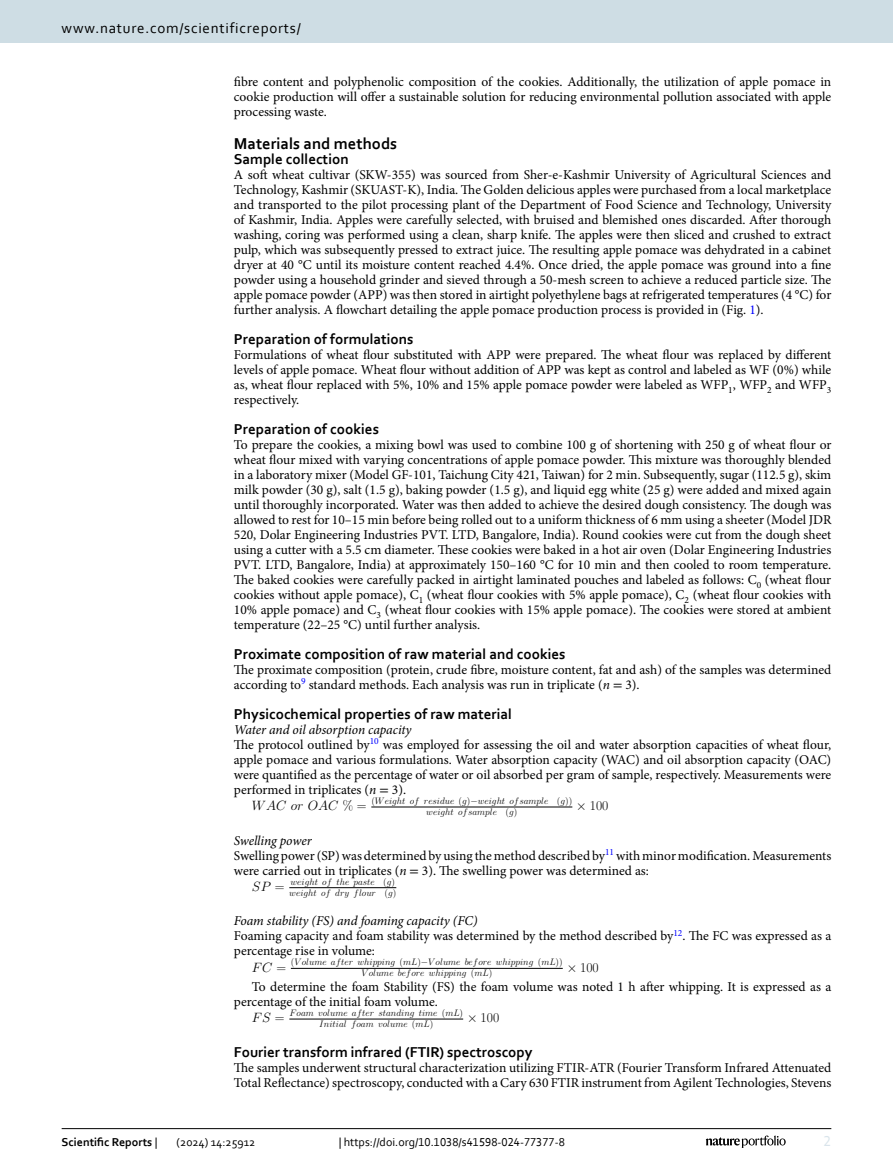
<style>
.page{position:relative;width:893px;height:1174px;background:#fff}
.page>*{position:absolute;margin:0;border:0;box-sizing:border-box;transform-origin:0 0}
.Head_1{font:700 16.5px "Corbel";color:#000}
.Head_2{font:700 15px "Corbel";color:#000}
.t1{font:15px "Corbel";letter-spacing:.05em;color:#000}
.Head_2_After_1{font:700 15px "Corbel";color:#000}
.t2{font:15px "Corbel";color:#d9e4eb}
.Body_Text{font:13.5px/15px "Minion Pro";color:#000;text-align:justify}
.Body_Text_Indent{font:13.5px/15px "Minion Pro";letter-spacing:-.005em;color:#000;text-align:justify}
.Head_3{font:italic 13.5px "Minion Pro";letter-spacing:-.01em;color:#000}
.Head_3_after_2{font:italic 13.5px "Minion Pro";letter-spacing:-.01em;color:#000}
.t3{font:13.5px "CMMI12";letter-spacing:.045em;color:#000}
.t4{font:13.5px "CMR17";color:#000}
.t5{font:12px "Corbel";color:#000}
.t6{font:700 12px "Corbel";color:#000}
.t7{font:9.45px/11.2px "CMMI12";color:#000;text-align:center}
.s1{color:#00f}
.s2{font-style:italic}
.s3{font-family:"STIX"}
.s4{font-family:"CMR17"}
.s5{font-family:"CMR12"}
.s6{font-family:"CMSY10"}
.s7{font-weight:400}
</style>
<div class="page">
<hr style="left:371px;top:806px;width:201px;height:1px;background:#000">
<hr style="left:289px;top:887px;width:107px;height:1px;background:#000">
<hr style="left:291px;top:968px;width:272px;height:1px;background:#000">
<hr style="left:289px;top:1018px;width:174px;height:1px;background:#000">
<hr style="left:62px;top:1128px;width:769px;height:1px;background:#000">
<svg style="left:706px;top:1135px;width:80px;height:12px"></svg>
<div style="left:0;top:0;width:893px;height:43px;background:#cedde4"></div>
<p class="t1" style="left:62px;top:18px;width:241px">www.nature.com/scientificreports/</p>
<p class="Body_Text_Indent" style="left:234px;top:74px;width:599px">fibre content and polyphenolic composition of the cookies. Additionally, the utilization of apple pomace in cookie production will offer a sustainable solution for reducing environmental pollution associated with apple processing waste.</p>
<p class="Head_1" style="left:234px;top:133px;width:165px">Materials and methods</p>
<p class="Head_2_After_1" style="left:234px;top:149px;width:116px">Sample collection</p>
<p class="Body_Text" style="left:234px;top:167px;width:599px">A soft wheat cultivar (SKW-355) was sourced from Sher-e-Kashmir University of Agricultural Sciences and Technology, Kashmir (SKUAST-K), India. The Golden delicious apples were purchased from a local marketplace and transported to the pilot processing plant of the Department of Food Science and Technology, University of Kashmir, India. Apples were carefully selected, with bruised and blemished ones discarded. After thorough washing, coring was performed using a clean, sharp knife. The apples were then sliced and crushed to extract pulp, which was subsequently pressed to extract juice. The resulting apple pomace was dehydrated in a cabinet dryer at 40 °C until its moisture content reached 4.4%. Once dried, the apple pomace was ground into a fine powder using a household grinder and sieved through a 50-mesh screen to achieve a reduced particle size. The apple pomace powder (APP) was then stored in airtight polyethylene bags at refrigerated temperatures (4 °C) for further analysis. A flowchart detailing the apple pomace production process is provided in (Fig. <span class="s1">1</span>).</p>
<p class="Head_2" style="left:234px;top:329px;width:181px">Preparation of formulations</p>
<p class="Body_Text" style="left:234px;top:347px;width:599px">Formulations of wheat flour substituted with APP were prepared. The wheat flour was replaced by different levels of apple pomace. Wheat flour without addition of APP was kept as control and labeled as WF (0%) while as, wheat flour replaced with 5%, 10% and 15% apple pomace powder were labeled as WFP<sub>1</sub>, WFP<sub>2</sub> and WFP<sub>3 </sub>respectively.</p>
<p class="Head_2" style="left:234px;top:419px;width:147px">Preparation of cookies</p>
<p class="Body_Text" style="left:234px;top:437px;width:599px">To prepare the cookies, a mixing bowl was used to combine 100 g of shortening with 250 g of wheat flour or wheat flour mixed with varying concentrations of apple pomace powder. This mixture was thoroughly blended in a laboratory mixer (Model GF-101, Taichung City 421, Taiwan) for 2 min. Subsequently, sugar (112.5 g), skim milk powder (30 g), salt (1.5 g), baking powder (1.5 g), and liquid egg white (25 g) were added and mixed again until thoroughly incorporated. Water was then added to achieve the desired dough consistency. The dough was allowed to rest for 10–15 min before being rolled out to a uniform thickness of 6 mm using a sheeter (Model JDR 520, Dolar Engineering Industries PVT. LTD, Bangalore, India). Round cookies were cut from the dough sheet using a cutter with a 5.5 cm diameter. These cookies were baked in a hot air oven (Dolar Engineering Industries PVT. LTD, Bangalore, India) at approximately 150–160 °C for 10 min and then cooled to room temperature.<br>The baked cookies were carefully packed in airtight laminated pouches and labeled as follows: C<sub>0</sub> (wheat flour cookies without apple pomace), C<sub>1</sub> (wheat flour cookies with 5% apple pomace), C<sub>2</sub> (wheat flour cookies with 10% apple pomace) and C<sub>3</sub> (wheat flour cookies with 15% apple pomace). The cookies were stored at ambient temperature (22–25 °C) until further analysis.</p>
<p class="Head_2" style="left:234px;top:644px;width:333px">Proximate composition of raw material and cookies</p>
<p class="Body_Text" style="left:234px;top:662px;width:599px">The proximate composition (protein, crude fibre, moisture content, fat and ash) of the samples was determined according to<sup>9</sup> standard methods. Each analysis was run in triplicate (<span class="s2">n</span> <span class="s3">=</span> 3).</p>
<p class="Head_2" style="left:234px;top:704px;width:280px">Physicochemical properties of raw material</p>
<p class="Head_3_after_2" style="left:234px;top:720px;width:179px">Water and oil absorption capacity</p>
<p class="Body_Text" style="left:234px;top:737px;width:599px">The protocol outlined by<sup>10</sup> was employed for assessing the oil and water absorption capacities of wheat flour, apple pomace and various formulations. Water absorption capacity (WAC) and oil absorption capacity (OAC) were quantified as the percentage of water or oil absorbed per gram of sample, respectively. Measurements were performed in triplicates (<span class="s2">n</span> <span class="s3">=</span> 3).</p>
<p class="t3" style="left:252px;top:800px;width:116px">WAC or OAC <span class="s4">%=</span></p>
<p class="t7" style="left:371px;top:796px;width:203px"><span class="s5">(</span>W eight of residue <span class="s5">(</span>g<span class="s5">)</span><span class="s6">−</span>weight ofsample <span class="s5">(</span>g<span class="s5">)) </span>weight ofsample <span class="s5">(</span>g<span class="s5">)</span></p>
<p class="t4" style="left:576px;top:800px;width:34px"><span class="s6">×</span> 100</p>
<p class="Head_3" style="left:234px;top:831px;width:79px">Swelling power</p>
<p class="Body_Text" style="left:234px;top:847px;width:599px">Swelling power (SP) was determined by using the method described by<sup>11</sup> with minor modification. Measurements were carried out in triplicates (<span class="s2">n</span> <span class="s3">=</span> 3). The swelling power was determined as:</p>
<p class="t3" style="left:252px;top:881px;width:34px">SP <span class="s4">=</span></p>
<p class="t7" style="left:289px;top:876px;width:108px;text-align:left">weight of the paste <span class="s5">(</span>g<span class="s5">) </span>weight of dry flour <span class="s5">(</span>g<span class="s5">)</span></p>
<p class="Head_3" style="left:234px;top:911px;width:245px">Foam stability (FS) and foaming capacity (FC)</p>
<p class="Body_Text" style="left:234px;top:928px;width:599px">Foaming capacity and foam stability was determined by the method described by<sup>12</sup>. The FC was expressed as a percentage rise in volume:</p>
<p class="t3" style="left:252px;top:961px;width:36px">FC<span class="s4">=</span></p>
<p class="t7" style="left:291px;top:957px;width:273px"><span class="s5">(</span>V olume after whipping <span class="s5">(</span>mL<span class="s5">)</span><span class="s6">−</span>V olume before whipping <span class="s5">(</span>mL<span class="s5">))<br></span>V olume before whipping <span class="s5">(</span>mL<span class="s5">)</span></p>
<p class="t4" style="left:567px;top:961px;width:34px"><span class="s6">×</span> 100</p>
<p class="Body_Text_Indent" style="left:234px;top:979px;width:599px;text-indent:18px">To determine the foam Stability (FS) the foam volume was noted 1 h after whipping. It is expressed as a percentage of the initial foam volume.</p>
<p class="t3" style="left:252px;top:1012px;width:34px">FS<span class="s4">=</span></p>
<p class="t7" style="left:289px;top:1008px;width:175px">F oam volume after standing time <span class="s5">(</span>mL<span class="s5">)<br></span>Initial foam volume <span class="s5">(</span>mL<span class="s5">)</span></p>
<p class="t4" style="left:467px;top:1012px;width:34px"><span class="s6">×</span> 100</p>
<p class="Head_2" style="left:234px;top:1042px;width:300px">Fourier transform infrared (FTIR) spectroscopy</p>
<p class="Body_Text" style="left:234px;top:1059px;width:599px">The samples underwent structural characterization utilizing FTIR-ATR (Fourier Transform Infrared Attenuated<br>Total Reflectance) spectroscopy, conducted with a Cary 630 FTIR instrument from Agilent Technologies, Stevens</p>
<p class="t6" style="left:62px;top:1134px;width:97px">Scientific Reports <span class="s7">|</span></p>
<p class="t5" style="left:177px;top:1134px;width:80px">(2024) 14:25912</p>
<p class="t5" style="left:339px;top:1134px;width:228px">| https://doi.org/10.1038/s41598-024-77377-8</p>
<p class="t2" style="left:824px;top:1132px;width:9px">2</p>
</div>
